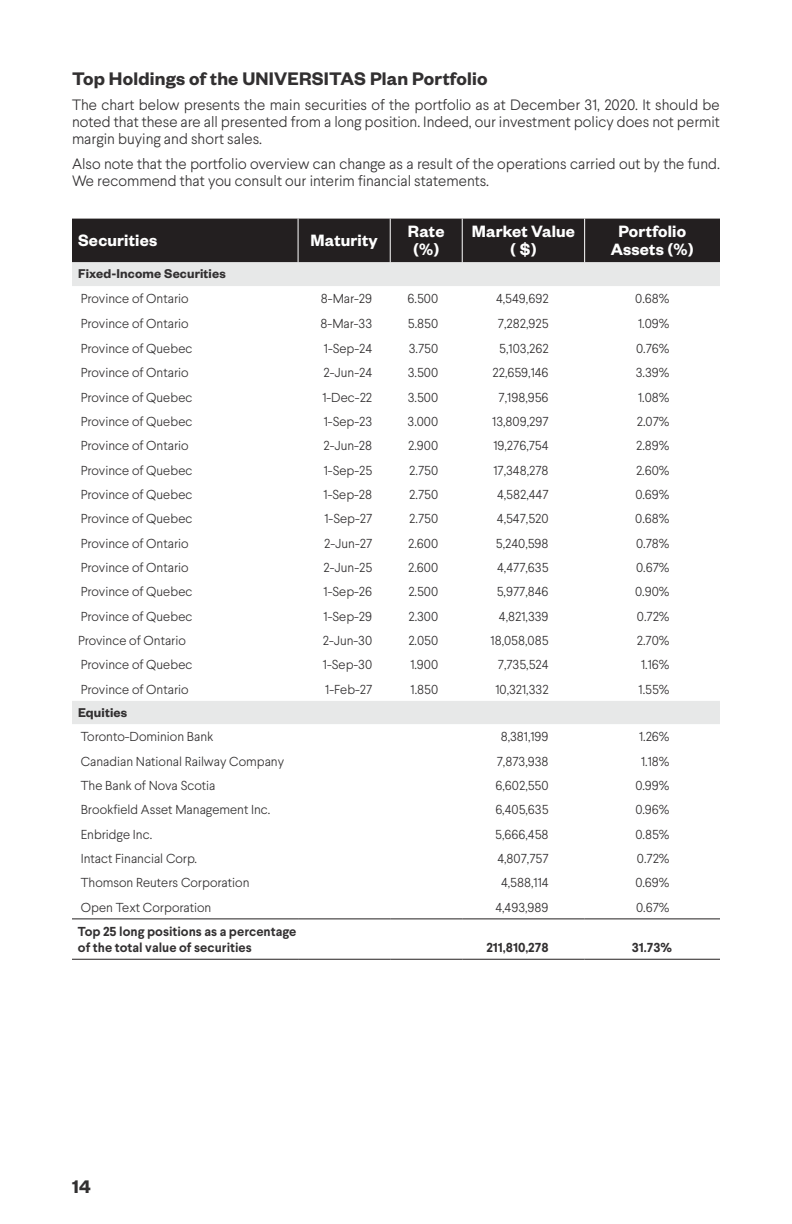
<style>
.page{position:relative;width:792px;height:1224px;background:#fff}
.page>*{position:absolute;margin:0;border:0;box-sizing:border-box;transform-origin:0 0}
.t1{font:600 20px "Founders Grotesk";letter-spacing:.01em;color:#323031}
.t2{font:600 18px/18px "Founders Grotesk";letter-spacing:.01em;color:#fff;text-align:center}
.t3{font:300 15px/17px "Larsseit";color:#323031;text-align:justify}
.t4{font:600 14px "Founders Grotesk";letter-spacing:.01em;color:#323031}
.t5{font:300 13px "Larsseit";color:#323031}
.t6{font:700 13px/16px "Larsseit";color:#323031}
</style>
<div class="page">
<div style="left:72px;top:219px;width:648px;height:43px;background:#231f20"></div>
<svg style="left:72px;top:262px;width:648px;height:462px"></svg>
<hr style="left:298px;top:219px;width:1px;height:43px;background:#fff">
<hr style="left:390px;top:219px;width:1px;height:43px;background:#fff">
<hr style="left:462px;top:219px;width:1px;height:43px;background:#fff">
<hr style="left:584px;top:219px;width:1px;height:43px;background:#fff">
<hr style="left:72px;top:959px;width:226px;height:1px;background:#231f20">
<hr style="left:298px;top:959px;width:92px;height:1px;background:#231f20">
<hr style="left:390px;top:959px;width:72px;height:1px;background:#231f20">
<hr style="left:462px;top:959px;width:123px;height:1px;background:#231f20">
<hr style="left:585px;top:959px;width:135px;height:1px;background:#231f20">
<hr style="left:72px;top:918px;width:226px;height:1px;background:#231f20">
<hr style="left:298px;top:918px;width:92px;height:1px;background:#231f20">
<hr style="left:390px;top:918px;width:72px;height:1px;background:#231f20">
<hr style="left:462px;top:918px;width:123px;height:1px;background:#231f20">
<hr style="left:585px;top:918px;width:135px;height:1px;background:#231f20">
<h1 class="t1" style="left:72px;top:66px;width:417px">Top Holdings of the UNIVERSITAS Plan Portfolio</h1>
<p class="t3" style="left:72px;top:96px;width:650px">The chart below presents the main securities of the portfolio as at December 31, 2020. It should be noted that these are all presented from a long position. Indeed, our investment policy does not permit margin buying and short sales.</p>
<p class="t3" style="left:72px;top:155px;width:649px">Also note that the portfolio overview can change as a result of the operations carried out by the fund.<br>We recommend that you consult our interim financial statements.</p>
<h2 class="t2" style="left:78px;top:230px;width:81px">Securities</h2>
<h2 class="t2" style="left:311px;top:230px;width:69px">Maturity</h2>
<h2 class="t2" style="left:408px;top:221px;width:38px;text-align:left">Rate (%)</h2>
<h2 class="t2" style="left:472px;top:221px;width:105px">Market Value ( $)</h2>
<h2 class="t2" style="left:611px;top:221px;width:85px">Portfolio<br>Assets (%)</h2>
<p class="t4" style="left:78px;top:265px;width:149px">Fixed-Income Securities</p>
<p class="t5" style="left:81px;top:291px;width:109px">Province of Ontario</p>
<p class="t5" style="left:321px;top:291px;width:53px">8-Mar-29</p>
<p class="t5" style="left:408px;top:291px;width:32px">6.500</p>
<p class="t5" style="left:496px;top:291px;width:54px">4,549,692</p>
<p class="t5" style="left:635px;top:291px;width:36px">0.68%</p>
<p class="t5" style="left:81px;top:315px;width:109px">Province of Ontario</p>
<p class="t5" style="left:321px;top:315px;width:53px">8-Mar-33</p>
<p class="t5" style="left:408px;top:315px;width:32px">5.850</p>
<p class="t5" style="left:498px;top:315px;width:52px">7,282,925</p>
<p class="t5" style="left:638px;top:315px;width:33px">1.09%</p>
<p class="t5" style="left:81px;top:340px;width:113px">Province of Quebec</p>
<p class="t5" style="left:324px;top:340px;width:50px">1-Sep-24</p>
<p class="t5" style="left:409px;top:340px;width:31px">3.750</p>
<p class="t5" style="left:499px;top:340px;width:51px">5,103,262</p>
<p class="t5" style="left:636px;top:340px;width:35px">0.76%</p>
<p class="t5" style="left:81px;top:365px;width:109px">Province of Ontario</p>
<p class="t5" style="left:324px;top:365px;width:50px">2-Jun-24</p>
<p class="t5" style="left:408px;top:365px;width:32px">3.500</p>
<p class="t5" style="left:492px;top:365px;width:58px">22,659,146</p>
<p class="t5" style="left:636px;top:365px;width:35px">3.39%</p>
<p class="t5" style="left:81px;top:389px;width:113px">Province of Quebec</p>
<p class="t5" style="left:322px;top:389px;width:51px">1-Dec-22</p>
<p class="t5" style="left:408px;top:389px;width:32px">3.500</p>
<p class="t5" style="left:499px;top:389px;width:52px">7,198,956</p>
<p class="t5" style="left:638px;top:389px;width:33px">1.08%</p>
<p class="t5" style="left:81px;top:413px;width:113px">Province of Quebec</p>
<p class="t5" style="left:324px;top:413px;width:50px">1-Sep-23</p>
<p class="t5" style="left:408px;top:413px;width:32px">3.000</p>
<p class="t5" style="left:492px;top:413px;width:58px">13,809,297</p>
<p class="t5" style="left:637px;top:413px;width:34px">2.07%</p>
<p class="t5" style="left:81px;top:438px;width:109px">Province of Ontario</p>
<p class="t5" style="left:323px;top:438px;width:50px">2-Jun-28</p>
<p class="t5" style="left:408px;top:438px;width:32px">2.900</p>
<p class="t5" style="left:493px;top:438px;width:57px">19,276,754</p>
<p class="t5" style="left:636px;top:438px;width:35px">2.89%</p>
<p class="t5" style="left:81px;top:462px;width:113px">Province of Quebec</p>
<p class="t5" style="left:324px;top:462px;width:50px">1-Sep-25</p>
<p class="t5" style="left:409px;top:462px;width:30px">2.750</p>
<p class="t5" style="left:493px;top:462px;width:57px">17,348,278</p>
<p class="t5" style="left:636px;top:462px;width:35px">2.60%</p>
<p class="t5" style="left:81px;top:486px;width:113px">Province of Quebec</p>
<p class="t5" style="left:324px;top:486px;width:50px">1-Sep-28</p>
<p class="t5" style="left:409px;top:486px;width:30px">2.750</p>
<p class="t5" style="left:497px;top:486px;width:53px">4,582,447</p>
<p class="t5" style="left:635px;top:486px;width:36px">0.69%</p>
<p class="t5" style="left:81px;top:511px;width:113px">Province of Quebec</p>
<p class="t5" style="left:324px;top:511px;width:49px">1-Sep-27</p>
<p class="t5" style="left:409px;top:511px;width:30px">2.750</p>
<p class="t5" style="left:497px;top:511px;width:53px">4,547,520</p>
<p class="t5" style="left:635px;top:511px;width:36px">0.68%</p>
<p class="t5" style="left:81px;top:535px;width:109px">Province of Ontario</p>
<p class="t5" style="left:324px;top:535px;width:49px">2-Jun-27</p>
<p class="t5" style="left:408px;top:535px;width:32px">2.600</p>
<p class="t5" style="left:496px;top:535px;width:54px">5,240,598</p>
<p class="t5" style="left:636px;top:535px;width:35px">0.78%</p>
<p class="t5" style="left:81px;top:559px;width:109px">Province of Ontario</p>
<p class="t5" style="left:324px;top:559px;width:50px">2-Jun-25</p>
<p class="t5" style="left:408px;top:559px;width:32px">2.600</p>
<p class="t5" style="left:497px;top:559px;width:53px">4,477,635</p>
<p class="t5" style="left:636px;top:559px;width:35px">0.67%</p>
<p class="t5" style="left:81px;top:584px;width:113px">Province of Quebec</p>
<p class="t5" style="left:324px;top:584px;width:50px">1-Sep-26</p>
<p class="t5" style="left:408px;top:584px;width:31px">2.500</p>
<p class="t5" style="left:497px;top:584px;width:53px">5,977,846</p>
<p class="t5" style="left:635px;top:584px;width:36px">0.90%</p>
<p class="t5" style="left:81px;top:608px;width:113px">Province of Quebec</p>
<p class="t5" style="left:324px;top:608px;width:50px">1-Sep-29</p>
<p class="t5" style="left:408px;top:608px;width:31px">2.300</p>
<p class="t5" style="left:499px;top:608px;width:51px">4,821,339</p>
<p class="t5" style="left:637px;top:608px;width:34px">0.72%</p>
<p class="t5" style="left:78px;top:632px;width:109px">Province of Ontario</p>
<p class="t5" style="left:323px;top:632px;width:51px">2-Jun-30</p>
<p class="t5" style="left:408px;top:632px;width:31px">2.050</p>
<p class="t5" style="left:491px;top:632px;width:60px">18,058,085</p>
<p class="t5" style="left:637px;top:632px;width:34px">2.70%</p>
<p class="t5" style="left:81px;top:657px;width:113px">Province of Quebec</p>
<p class="t5" style="left:323px;top:657px;width:51px">1-Sep-30</p>
<p class="t5" style="left:410px;top:657px;width:29px">1.900</p>
<p class="t5" style="left:498px;top:657px;width:52px">7,735,524</p>
<p class="t5" style="left:641px;top:657px;width:30px">1.16%</p>
<p class="t5" style="left:81px;top:681px;width:109px">Province of Ontario</p>
<p class="t5" style="left:325px;top:681px;width:48px">1-Feb-27</p>
<p class="t5" style="left:411px;top:681px;width:29px">1.850</p>
<p class="t5" style="left:495px;top:681px;width:55px">10,321,332</p>
<p class="t5" style="left:639px;top:681px;width:33px">1.55%</p>
<p class="t4" style="left:78px;top:704px;width:51px">Equities</p>
<p class="t5" style="left:81px;top:729px;width:134px">Toronto-Dominion Bank</p>
<p class="t5" style="left:501px;top:729px;width:49px">8,381,199</p>
<p class="t5" style="left:639px;top:729px;width:32px">1.26%</p>
<p class="t5" style="left:81px;top:753px;width:205px">Canadian National Railway Company</p>
<p class="t5" style="left:497px;top:753px;width:53px">7,873,938</p>
<p class="t5" style="left:641px;top:753px;width:30px">1.18%</p>
<p class="t5" style="left:81px;top:777px;width:136px">The Bank of Nova Scotia</p>
<p class="t5" style="left:496px;top:777px;width:55px">6,602,550</p>
<p class="t5" style="left:635px;top:777px;width:36px">0.99%</p>
<p class="t5" style="left:81px;top:802px;width:191px">Brookfield Asset Management Inc.</p>
<p class="t5" style="left:495px;top:802px;width:55px">6,405,635</p>
<p class="t5" style="left:635px;top:802px;width:36px">0.96%</p>
<p class="t5" style="left:81px;top:826px;width:73px">Enbridge Inc.</p>
<p class="t5" style="left:495px;top:826px;width:55px">5,666,458</p>
<p class="t5" style="left:635px;top:826px;width:36px">0.85%</p>
<p class="t5" style="left:81px;top:850px;width:118px">Intact Financial Corp.</p>
<p class="t5" style="left:497px;top:850px;width:53px">4,807,757</p>
<p class="t5" style="left:637px;top:850px;width:34px">0.72%</p>
<p class="t5" style="left:81px;top:875px;width:170px">Thomson Reuters Corporation</p>
<p class="t5" style="left:501px;top:875px;width:49px">4,588,114</p>
<p class="t5" style="left:635px;top:875px;width:36px">0.69%</p>
<p class="t5" style="left:81px;top:899px;width:132px">Open Text Corporation</p>
<p class="t5" style="left:495px;top:899px;width:55px">4,493,989</p>
<p class="t5" style="left:636px;top:899px;width:35px">0.67%</p>
<p class="t6" style="left:78px;top:924px;width:220px">Top 25 long positions as a percentage of the total value of securities</p>
<p class="t6" style="left:486px;top:940px;width:64px">211,810,278</p>
<p class="t6" style="left:632px;top:940px;width:42px">31.73%</p>
<h1 class="t1" style="left:72px;top:1174px;width:20px">14</h1>
</div>
